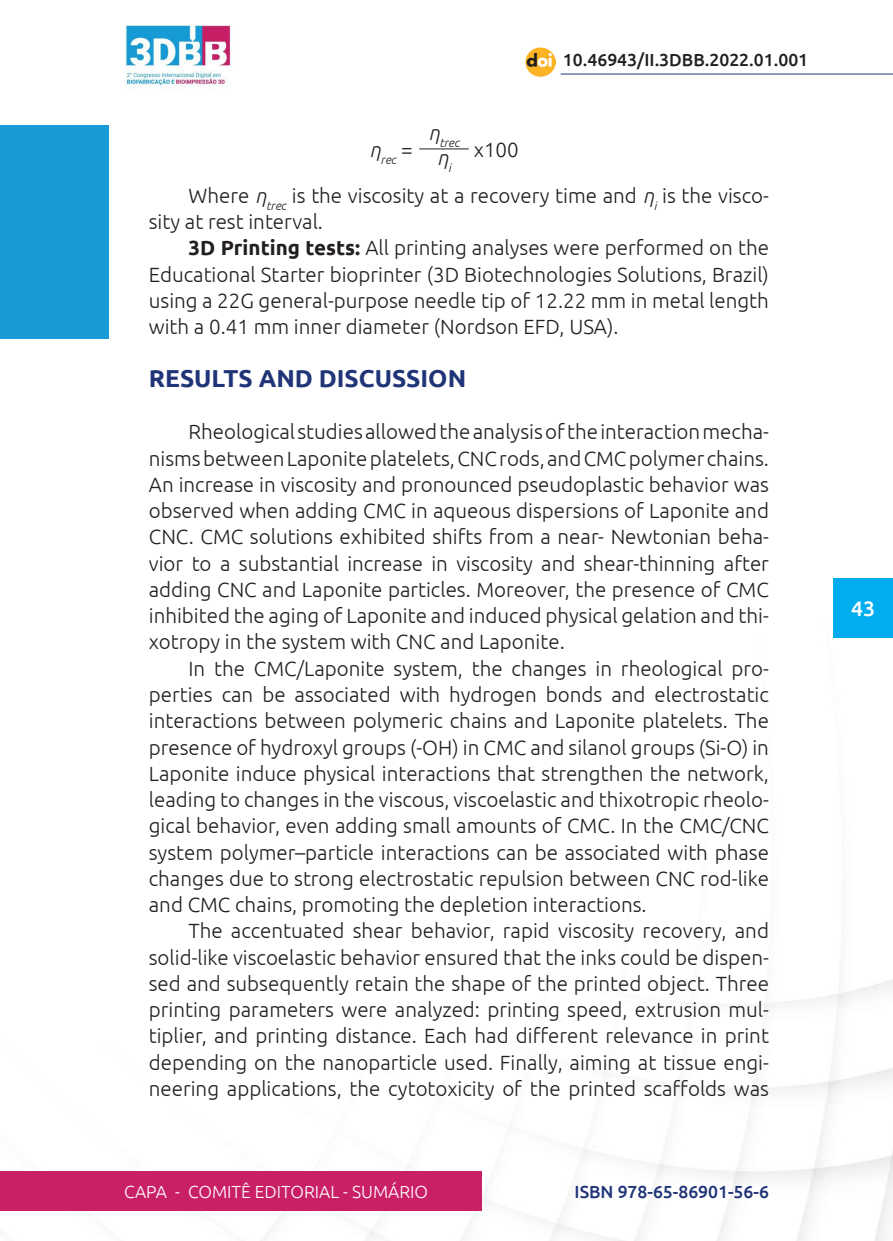
<style>
.page{position:relative;width:893px;height:1241px;background:#fff}
.page>*{position:absolute;margin:0;border:0;box-sizing:border-box;transform-origin:0 0}
._7_SUBTÍTULO{font:700 24.5px "Ubuntu";color:#203477}
.t1{font:500 21px "Ubuntu";color:#fff}
._6_CORPO{font:300 20.65px/26.2px "Ubuntu";color:#231f20;text-align:justify}
.t2{font:italic 300 20.65px "Ubuntu";color:#231f20}
.t3{font:500 17.5px "Ubuntu";color:#231f20}
.t4{font:300 17.5px "Ubuntu";color:#fff}
.t5{font:500 17.5px "Ubuntu";color:#203477}
.t6{font:italic 300 12.08px "Ubuntu";color:#231f20}
.s1{font-style:italic}
.s2{font-weight:700}
</style>
<div class="page">
<img style="left:0;top:637px;width:893px;height:603px">
<div style="left:0;top:1171px;width:481px;height:39px;background:#c91f66"></div>
<img style="left:125px;top:26px;width:106px;height:62px">
<div style="left:1px;top:125px;width:108px;height:213px;background:#199bd7"></div>
<hr style="left:561px;top:74px;width:332px;height:1px;background:#203477">
<div style="left:833px;top:578px;width:60px;height:59px;background:#00aeef"></div>
<img style="left:526px;top:47px;width:30px;height:30px">
<hr style="left:419px;top:149px;width:50px;height:1px;background:#231f20">
<p class="t3" style="left:563px;top:49px;width:247px">10.46943/II.3DBB.2022.01.001</p>
<p class="t6" style="left:428px;top:135px;width:33px"><sup>η</sup>trec</p>
<p class="_6_CORPO" style="left:474px;top:136px;width:47px">x100</p>
<p class="t6" style="left:370px;top:152px;width:44px"><sup>η</sup>rec <sup>=</sup></p>
<p class="t2" style="left:437px;top:145px;width:15px">η<sub>i</sub></p>
<p class="_6_CORPO" style="left:149px;top:182px;width:622px;text-indent:40px">Where <span class="s1">η</span><sub>trec</sub> is the viscosity at a recovery time and <span class="s1">η</span><sub>i</sub> is the visco&shy;sity at rest interval.</p>
<p class="_6_CORPO" style="left:149px;top:234px;width:622px;text-indent:40px"><span class="s2">3D Printing tests:</span> All printing analyses were performed on the Educational Starter bioprinter (3D Biotechnologies Solutions, Brazil) using a 22G general-purpose needle tip of 12.22 mm in metal length with a 0.41 mm inner diameter (Nordson EFD, USA).</p>
<p class="_7_SUBTÍTULO" style="left:149px;top:363px;width:319px">RESULTS AND DISCUSSION</p>
<p class="_6_CORPO" style="left:149px;top:418px;width:622px;text-indent:40px">Rheological studies allowed the analysis of the interaction mecha&shy;nisms between Laponite platelets, CNC rods, and CMC polymer chains.<br>An increase in viscosity and pronounced pseudoplastic behavior was observed when adding CMC in aqueous dispersions of Laponite and CNC. CMC solutions exhibited shifts from a near- Newtonian beha&shy;vior to a substantial increase in viscosity and shear-thinning after adding CNC and Laponite particles. Moreover, the presence of CMC inhibited the aging of Laponite and induced physical gelation and thi&shy;xotropy in the system with CNC and Laponite.</p>
<p class="_6_CORPO" style="left:149px;top:654px;width:622px;text-indent:40px">In the CMC/Laponite system, the changes in rheological pro&shy;perties can be associated with hydrogen bonds and electrostatic interactions between polymeric chains and Laponite platelets. The presence of hydroxyl groups (-OH) in CMC and silanol groups (Si-O) in Laponite induce physical interactions that strengthen the network, leading to changes in the viscous, viscoelastic and thixotropic rheolo&shy;gical behavior, even adding small amounts of CMC. In the CMC/CNC system polymer–particle interactions can be associated with phase changes due to strong electrostatic repulsion between CNC rod-like and CMC chains, promoting the depletion interactions.</p>
<p class="_6_CORPO" style="left:149px;top:917px;width:622px;text-indent:40px">The accentuated shear behavior, rapid viscosity recovery, and solid-like viscoelastic behavior ensured that the inks could be dispen&shy;sed and subsequently retain the shape of the printed object. Three printing parameters were analyzed: printing speed, extrusion mul&shy;tiplier, and printing distance. Each had different relevance in print depending on the nanoparticle used. Finally, aiming at tissue engi&shy;neering applications, the cytotoxicity of the printed scaffolds was</p>
<p class="t4" style="left:124px;top:1181px;width:306px">CAPA - COMITÊ EDITORIAL - SUMÁRIO</p>
<p class="t5" style="left:575px;top:1180px;width:196px">ISBN 978-65-86901-56-6</p>
<p class="t1" style="left:851px;top:595px;width:25px">43</p>
</div>
